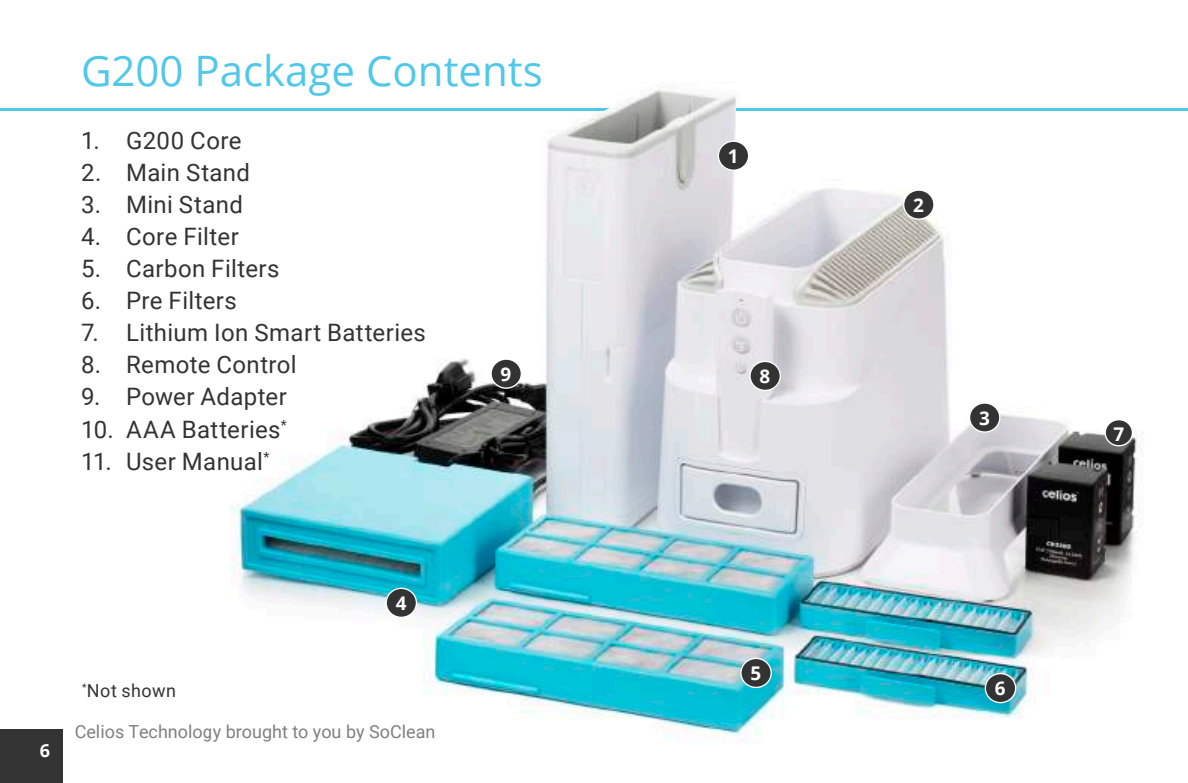
<style>
.page{position:relative;width:1188px;height:783px;background:#fff}
.page>*{position:absolute;margin:0;border:0;box-sizing:border-box;transform-origin:0 0}
.t1{font:42px "Open Sans";color:#50c8e9}
.t2{font:24px "Roboto";letter-spacing:.015em;color:#323332}
.t3{font:700 18.9px "Open Sans";color:#fff}
.t4{font:18px "Roboto";color:#808080}
.t5{font:18px "Roboto";letter-spacing:.025em;color:#323332}
.t6{font:700 18px "Open Sans";color:#fff}
</style>
<div class="page">
<div style="left:0;top:729px;width:63px;height:54px;background:#323332"></div>
<hr style="left:0;top:108px;width:1188px;height:3px;background:#50c8e9">
<img style="left:231px;top:113px;width:913px;height:630px">
<img style="left:604px;top:87px;width:132px;height:43px">
<div style="left:491px;top:359px;width:30px;height:29px;background:#323332;border-radius:50%"></div>
<div style="left:490px;top:358px;width:32px;height:31px;border:1px solid #fff;border-radius:50%"></div>
<div style="left:1105px;top:420px;width:27px;height:26px;background:#323332;border-radius:50%"></div>
<div style="left:1105px;top:419px;width:28px;height:27px;border:1px solid #fff;border-radius:50%"></div>
<div style="left:970px;top:403px;width:30px;height:29px;background:#323332;border-radius:50%"></div>
<div style="left:969px;top:402px;width:32px;height:31px;border:1px solid #fff;border-radius:50%"></div>
<div style="left:904px;top:190px;width:30px;height:29px;background:#323332;border-radius:50%"></div>
<div style="left:903px;top:189px;width:32px;height:31px;border:1px solid #fff;border-radius:50%"></div>
<div style="left:718px;top:141px;width:31px;height:29px;background:#323332;border-radius:50%"></div>
<div style="left:718px;top:141px;width:31px;height:30px;border:1px solid #fff;border-radius:50%"></div>
<div style="left:985px;top:674px;width:31px;height:29px;background:#323332;border-radius:50%"></div>
<div style="left:985px;top:673px;width:31px;height:30px;border:1px solid #fff;border-radius:50%"></div>
<div style="left:741px;top:658px;width:30px;height:29px;background:#323332;border-radius:50%"></div>
<div style="left:740px;top:658px;width:32px;height:30px;border:1px solid #fff;border-radius:50%"></div>
<div style="left:386px;top:588px;width:30px;height:29px;background:#323332;border-radius:50%"></div>
<div style="left:385px;top:588px;width:32px;height:30px;border:1px solid #fff;border-radius:50%"></div>
<div style="left:750px;top:361px;width:30px;height:29px;background:#323332;border-radius:50%"></div>
<div style="left:749px;top:361px;width:32px;height:30px;border:1px solid #fff;border-radius:50%"></div>
<h1 class="t1" style="left:81px;top:42px;width:463px">G200 Package Contents</h1>
<p class="t2" style="left:81px;top:124px;width:162px">1. G200 Core</p>
<p class="t2" style="left:81px;top:156px;width:171px">2. Main Stand</p>
<p class="t2" style="left:81px;top:188px;width:163px">3. Mini Stand</p>
<p class="t2" style="left:81px;top:220px;width:159px">4. Core Filter</p>
<p class="t2" style="left:81px;top:252px;width:200px">5. Carbon Filters</p>
<p class="t2" style="left:81px;top:284px;width:157px">6. Pre Filters</p>
<p class="t2" style="left:81px;top:316px;width:346px">7. Lithium Ion Smart Batteries</p>
<p class="t2" style="left:81px;top:348px;width:217px">8. Remote Control</p>
<p class="t2" style="left:81px;top:380px;width:207px">9. Power Adapter</p>
<p class="t2" style="left:81px;top:412px;width:207px">10. AAA Batteries<sup>*</sup></p>
<p class="t2" style="left:81px;top:444px;width:190px">11. User Manual<sup>*</sup></p>
<p class="t3" style="left:501px;top:361px;width:12px">9</p>
<p class="t3" style="left:396px;top:590px;width:12px">4</p>
<p class="t6" style="left:40px;top:737px;width:12px">6</p>
<p class="t5" style="left:82px;top:678px;width:95px"><sup>*</sup>Not shown</p>
<p class="t4" style="left:75px;top:719px;width:362px">Celios Technology brought to you by SoClean</p>
<p class="t3" style="left:728px;top:143px;width:12px">1</p>
<p class="t3" style="left:760px;top:363px;width:12px">8</p>
<p class="t3" style="left:751px;top:660px;width:12px">5</p>
<p class="t3" style="left:913px;top:192px;width:12px">2</p>
<p class="t3" style="left:979px;top:405px;width:12px">3</p>
<p class="t3" style="left:995px;top:675px;width:12px">6</p>
<p class="t3" style="left:1113px;top:421px;width:12px">7</p>
</div>
